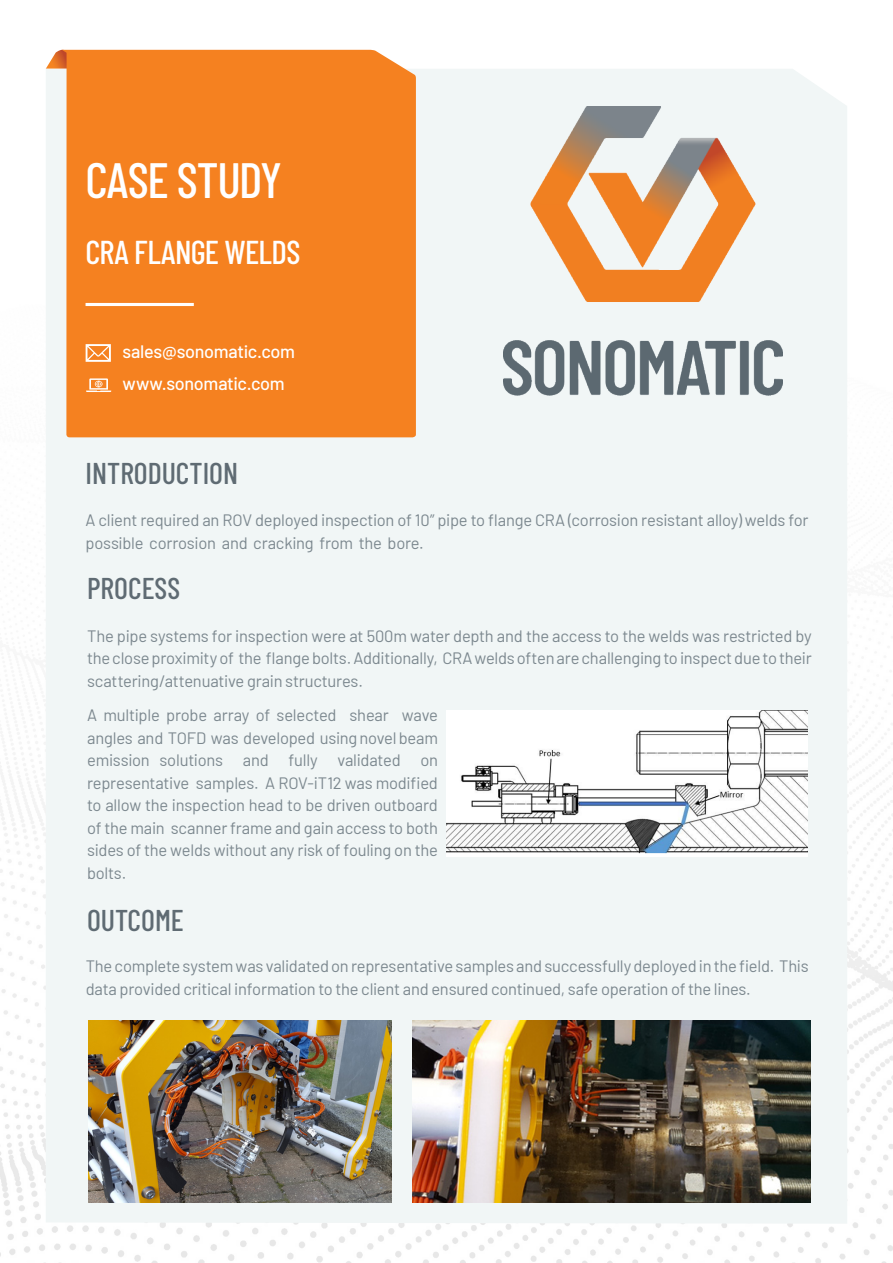
<style>
.page{position:relative;width:893px;height:1263px;background:#fff}
.page>*{position:absolute;margin:0;border:0;box-sizing:border-box;transform-origin:0 0}
.BODY_BOLD{font:500 49.5px "Barlow Condensed";letter-spacing:-.025em;color:#fff}
.HEADING{font:500 33px "Barlow Condensed";letter-spacing:-.02em;color:#fff}
.t1{font:500 30px "Barlow Condensed";color:#5f6b73}
.INTRO_TEXT{font:500 18px "Barlow";letter-spacing:-.02em;color:#fff}
.INTRO_TEXT-2{font:16.5px/22.5px "Barlow";letter-spacing:-.015em;color:#7c888f}
</style>
<div class="page">
<img style="left:0;top:49px;width:893px;height:1214px">
<svg style="left:46px;top:50px;width:16px;height:19px"></svg>
<div style="left:46px;top:69px;width:801px;height:1155px;background:#f1f6f6"></div>
<div style="left:62px;top:50px;width:354px;height:387px;background:#f58120"></div>
<hr style="left:86px;top:303px;width:108px;height:3px;background:#fff">
<svg style="left:86px;top:378px;width:25px;height:14px"></svg>
<svg style="left:86px;top:344px;width:25px;height:18px"></svg>
<img style="left:503px;top:107px;width:279px;height:296px">
<img style="left:446px;top:710px;width:361px;height:146px">
<img style="left:88px;top:1020px;width:303px;height:183px">
<img style="left:413px;top:1020px;width:398px;height:183px">
<p class="BODY_BOLD" style="left:86px;top:145px;width:198px">CASE STUDY</p>
<p class="HEADING" style="left:86px;top:229px;width:216px">CRA FLANGE WELDS</p>
<p class="INTRO_TEXT" style="left:122px;top:339px;width:174px">sales@sonomatic.com</p>
<p class="INTRO_TEXT" style="left:122px;top:371px;width:164px">www.sonomatic.com</p>
<p class="t1" style="left:86px;top:451px;width:154px">INTRODUCTION</p>
<p class="INTRO_TEXT-2" style="left:86px;top:508px;width:724px">A client required an ROV deployed inspection of 10” pipe to flange CRA (corrosion resistant alloy) welds for possible corrosion and cracking from the bore.</p>
<p class="t1" style="left:87px;top:567px;width:95px">PROCESS</p>
<p class="INTRO_TEXT-2" style="left:87px;top:623px;width:726px;text-align:justify">The pipe systems for inspection were at 500m water depth and the access to the welds was restricted by the close proximity of the flange bolts. Additionally, CRA welds often are challenging to inspect due to their scattering/attenuative grain structures.</p>
<p class="INTRO_TEXT-2" style="left:87px;top:703px;width:352px;text-align:justify">A multiple probe array of selected shear wave angles and TOFD was developed using novel beam emission solutions and fully validated on representative samples. A ROV-iT12 was modified to allow the inspection head to be driven outboard of the main scanner frame and gain access to both sides of the welds without any risk of fouling on the bolts.</p>
<p class="t1" style="left:87px;top:899px;width:98px">OUTCOME</p>
<p class="INTRO_TEXT-2" style="left:86px;top:954px;width:724px">The complete system was validated on representative samples and successfully deployed in the field. This data provided critical information to the client and ensured continued, safe operation of the lines.</p>
</div>
